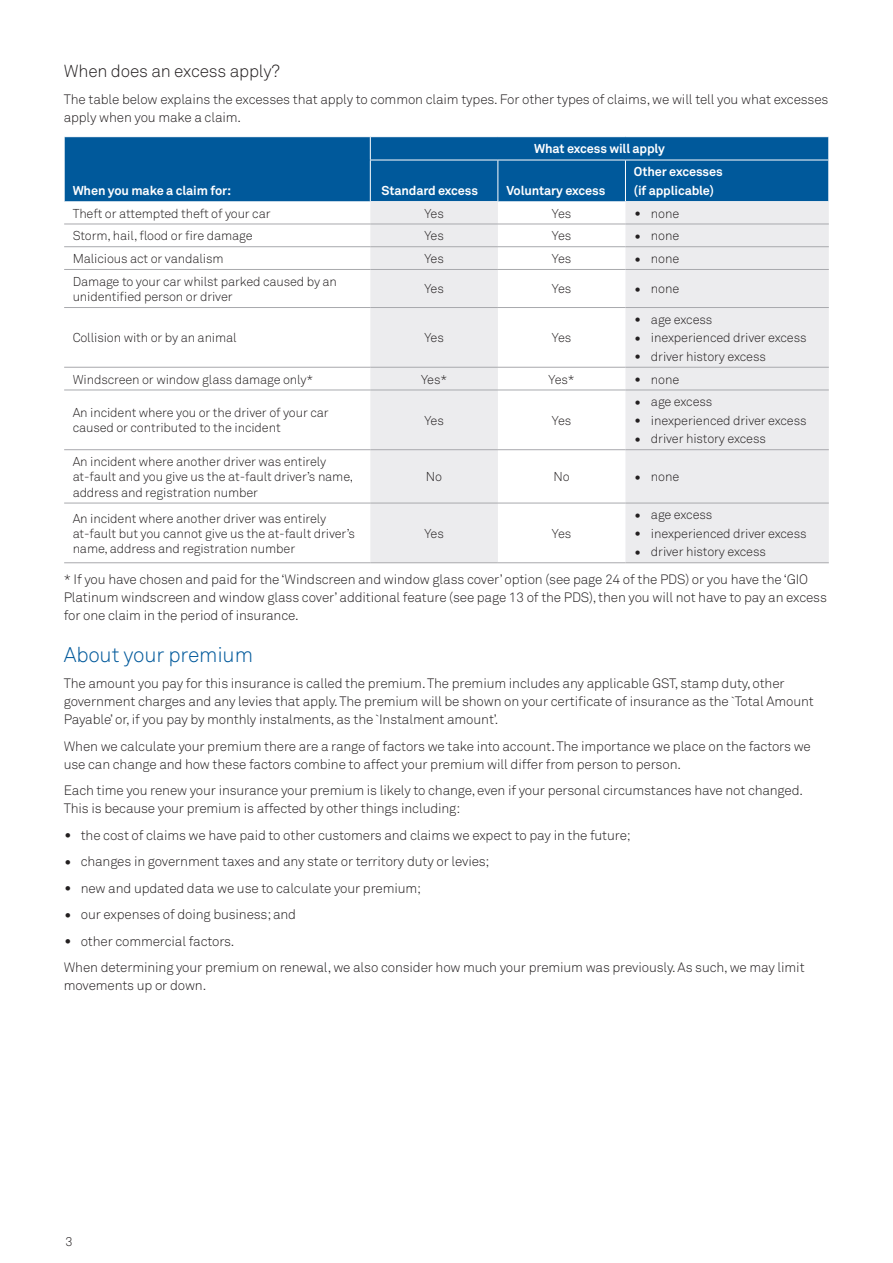
<style>
.page{position:relative;width:893px;height:1263px;background:#fff}
.page>*{position:absolute;margin:0;border:0;box-sizing:border-box;transform-origin:0 0}
.t1{font:300 21px "Akkurat Std";letter-spacing:-.01em;color:#00599b}
.t2{font:300 17.25px "Akkurat Std";letter-spacing:-.01em;color:#231f20}
.t3{font:300 13.5px/18px "Akkurat Std";letter-spacing:-.01em;color:#231f20}
.t4{font:300 12.75px/15.3px "Akkurat Std";letter-spacing:-.01em;color:#231f20}
.t5{font:700 12.75px/18.5px "Akkurat Std";letter-spacing:-.01em;color:#fff}
.s1{font-size:18.45px}
.s2{font-size:19.5px}
</style>
<div class="page">
<div style="left:65px;top:137px;width:763px;height:64px;background:#00599b"></div>
<svg style="left:370px;top:201px;width:459px;height:361px;fill:#ececee"></svg>
<svg style="left:64px;top:137px;width:1px;height:23px"></svg>
<svg style="left:828px;top:137px;width:1px;height:23px"></svg>
<hr style="left:497px;top:160px;width:1px;height:41px;background:#fff">
<hr style="left:625px;top:160px;width:1px;height:41px;background:#fff">
<svg style="left:370px;top:137px;width:1px;height:23px"></svg>
<hr style="left:370px;top:160px;width:1px;height:41px;background:#fff">
<hr style="left:370px;top:160px;width:128px;height:1px;background:#fff">
<hr style="left:498px;top:160px;width:127px;height:1px;background:#fff">
<hr style="left:625px;top:160px;width:204px;height:1px;background:#fff">
<hr style="left:64px;top:224px;width:306px;height:1px;background:#a8a9ad">
<hr style="left:370px;top:224px;width:128px;height:1px;background:#a8a9ad">
<hr style="left:498px;top:224px;width:127px;height:1px;background:#a8a9ad">
<hr style="left:625px;top:224px;width:204px;height:1px;background:#a8a9ad">
<hr style="left:64px;top:246px;width:306px;height:1px;background:#a8a9ad">
<hr style="left:370px;top:246px;width:128px;height:1px;background:#a8a9ad">
<hr style="left:498px;top:246px;width:127px;height:1px;background:#a8a9ad">
<hr style="left:625px;top:246px;width:204px;height:1px;background:#a8a9ad">
<hr style="left:64px;top:367px;width:306px;height:1px;background:#a8a9ad">
<hr style="left:370px;top:367px;width:128px;height:1px;background:#a8a9ad">
<hr style="left:498px;top:367px;width:127px;height:1px;background:#a8a9ad">
<hr style="left:625px;top:367px;width:204px;height:1px;background:#a8a9ad">
<hr style="left:64px;top:390px;width:306px;height:1px;background:#a8a9ad">
<hr style="left:370px;top:390px;width:128px;height:1px;background:#a8a9ad">
<hr style="left:498px;top:390px;width:127px;height:1px;background:#a8a9ad">
<hr style="left:625px;top:390px;width:204px;height:1px;background:#a8a9ad">
<hr style="left:64px;top:449px;width:306px;height:1px;background:#a8a9ad">
<hr style="left:370px;top:449px;width:128px;height:1px;background:#a8a9ad">
<hr style="left:498px;top:449px;width:127px;height:1px;background:#a8a9ad">
<hr style="left:625px;top:449px;width:204px;height:1px;background:#a8a9ad">
<hr style="left:64px;top:503px;width:306px;height:1px;background:#a8a9ad">
<hr style="left:370px;top:503px;width:128px;height:1px;background:#a8a9ad">
<hr style="left:498px;top:503px;width:127px;height:1px;background:#a8a9ad">
<hr style="left:625px;top:503px;width:204px;height:1px;background:#a8a9ad">
<hr style="left:64px;top:562px;width:306px;height:1px;background:#a8a9ad">
<hr style="left:370px;top:562px;width:128px;height:1px;background:#a8a9ad">
<hr style="left:498px;top:562px;width:127px;height:1px;background:#a8a9ad">
<hr style="left:625px;top:562px;width:204px;height:1px;background:#a8a9ad">
<hr style="left:64px;top:269px;width:306px;height:1px;background:#a8a9ad">
<hr style="left:370px;top:269px;width:128px;height:1px;background:#a8a9ad">
<hr style="left:498px;top:269px;width:127px;height:1px;background:#a8a9ad">
<hr style="left:625px;top:269px;width:204px;height:1px;background:#a8a9ad">
<hr style="left:64px;top:307px;width:306px;height:1px;background:#a8a9ad">
<hr style="left:370px;top:307px;width:128px;height:1px;background:#a8a9ad">
<hr style="left:498px;top:307px;width:127px;height:1px;background:#a8a9ad">
<hr style="left:625px;top:307px;width:204px;height:1px;background:#a8a9ad">
<p class="t2" style="left:64px;top:61px;width:218px">When does an excess apply?</p>
<p class="t3" style="left:64px;top:90px;width:766px">The table below explains the excesses that apply to common claim types. For other types of claims, we will tell you what excesses apply when you make a claim.</p>
<p class="t5" style="left:534px;top:139px;width:132px">What excess will apply</p>
<p class="t5" style="left:73px;top:181px;width:160px">When you make a claim for:</p>
<p class="t5" style="left:381px;top:181px;width:98px">Standard excess</p>
<p class="t5" style="left:506px;top:181px;width:100px">Voluntary excess</p>
<p class="t5" style="left:634px;top:163px;width:90px">Other excesses (if applicable)</p>
<p class="t4" style="left:73px;top:205px;width:199px">Theft or attempted theft of your car</p>
<p class="t4" style="left:424px;top:205px;width:21px">Yes</p>
<p class="t4" style="left:552px;top:205px;width:21px">Yes</p>
<p class="t4" style="left:634px;top:205px;width:47px"><span class="s1">•</span> none</p>
<p class="t4" style="left:73px;top:228px;width:181px">Storm, hail, flood or fire damage</p>
<p class="t4" style="left:424px;top:228px;width:21px">Yes</p>
<p class="t4" style="left:552px;top:228px;width:21px">Yes</p>
<p class="t4" style="left:634px;top:228px;width:47px"><span class="s1">•</span> none</p>
<p class="t4" style="left:73px;top:251px;width:152px">Malicious act or vandalism</p>
<p class="t4" style="left:424px;top:251px;width:21px">Yes</p>
<p class="t4" style="left:552px;top:251px;width:21px">Yes</p>
<p class="t4" style="left:634px;top:251px;width:47px"><span class="s1">•</span> none</p>
<p class="t4" style="left:73px;top:274px;width:266px">Damage to your car whilst parked caused by an unidentified person or driver</p>
<p class="t4" style="left:424px;top:281px;width:21px">Yes</p>
<p class="t4" style="left:552px;top:281px;width:21px">Yes</p>
<p class="t4" style="left:634px;top:281px;width:47px"><span class="s1">•</span> none</p>
<p class="t4" style="left:73px;top:330px;width:166px">Collision with or by an animal</p>
<p class="t4" style="left:424px;top:330px;width:21px">Yes</p>
<p class="t4" style="left:552px;top:330px;width:21px">Yes</p>
<p class="t4" style="left:634px;top:312px;width:80px"><span class="s1">•</span> age excess</p>
<p class="t4" style="left:634px;top:330px;width:174px"><span class="s1">•</span> inexperienced driver excess</p>
<p class="t4" style="left:634px;top:349px;width:133px"><span class="s1">•</span> driver history excess</p>
<p class="t4" style="left:73px;top:371px;width:242px">Windscreen or window glass damage only*</p>
<p class="t4" style="left:421px;top:371px;width:28px">Yes*</p>
<p class="t4" style="left:549px;top:371px;width:28px">Yes*</p>
<p class="t4" style="left:634px;top:371px;width:47px"><span class="s1">•</span> none</p>
<p class="t4" style="left:73px;top:405px;width:257px">An incident where you or the driver of your car caused or contributed to the incident</p>
<p class="t4" style="left:424px;top:413px;width:21px">Yes</p>
<p class="t4" style="left:552px;top:413px;width:21px">Yes</p>
<p class="t4" style="left:634px;top:394px;width:80px"><span class="s1">•</span> age excess</p>
<p class="t4" style="left:634px;top:413px;width:174px"><span class="s1">•</span> inexperienced driver excess</p>
<p class="t4" style="left:634px;top:431px;width:133px"><span class="s1">•</span> driver history excess</p>
<p class="t4" style="left:73px;top:454px;width:282px">An incident where another driver was entirely at-fault and you give us the at-fault driver’s name, address and registration number</p>
<p class="t4" style="left:426px;top:469px;width:18px">No</p>
<p class="t4" style="left:554px;top:469px;width:18px">No</p>
<p class="t4" style="left:634px;top:469px;width:47px"><span class="s1">•</span> none</p>
<p class="t4" style="left:634px;top:507px;width:80px"><span class="s1">•</span> age excess</p>
<p class="t4" style="left:634px;top:526px;width:174px"><span class="s1">•</span> inexperienced driver excess</p>
<p class="t4" style="left:634px;top:544px;width:133px"><span class="s1">•</span> driver history excess</p>
<p class="t3" style="left:64px;top:570px;width:765px">* If you have chosen and paid for the ‘Windscreen and window glass cover’ option (see page 24 of the PDS) or you have the ‘GIO<br>Platinum windscreen and window glass cover’ additional feature (see page 13 of the PDS), then you will not have to pay an excess for one claim in the period of insurance.</p>
<h1 class="t1" style="left:64px;top:642px;width:191px">About your premium</h1>
<p class="t3" style="left:64px;top:675px;width:752px">The amount you pay for this insurance is called the premium. The premium includes any applicable GST, stamp duty, other government charges and any levies that apply. The premium will be shown on your certificate of insurance as the `Total Amount<br>Payable’ or, if you pay by monthly instalments, as the `Instalment amount’.</p>
<p class="t3" style="left:64px;top:737px;width:749px">When we calculate your premium there are a range of factors we take into account. The importance we place on the factors we use can change and how these factors combine to affect your premium will differ from person to person.</p>
<p class="t3" style="left:64px;top:782px;width:741px">Each time you renew your insurance your premium is likely to change, even if your personal circumstances have not changed.<br>This is because your premium is affected by other things including:</p>
<p class="t3" style="left:64px;top:826px;width:568px"><span class="s2">•</span> the cost of claims we have paid to other customers and claims we expect to pay in the future;</p>
<p class="t3" style="left:64px;top:853px;width:427px"><span class="s2">•</span> changes in government taxes and any state or territory duty or levies;</p>
<p class="t3" style="left:64px;top:879px;width:359px"><span class="s2">•</span> new and updated data we use to calculate your premium;</p>
<p class="t3" style="left:64px;top:906px;width:234px"><span class="s2">•</span> our expenses of doing business; and</p>
<p class="t3" style="left:64px;top:928px;width:742px;line-height:26.5px"><span class="s2">•</span> other commercial factors.<br>When determining your premium on renewal, we also consider how much your premium was previously. As such, we may limit</p>
<p class="t3" style="left:64px;top:977px;width:144px">movements up or down.</p>
<p class="t4" style="left:73px;top:510px;width:284px">An incident where another driver was entirely at-fault but you cannot give us the at-fault driver’s name, address and registration number</p>
<p class="t4" style="left:424px;top:526px;width:21px">Yes</p>
<p class="t4" style="left:552px;top:526px;width:21px">Yes</p>
<p class="t4" style="left:65px;top:1234px;width:9px">3</p>
</div>
